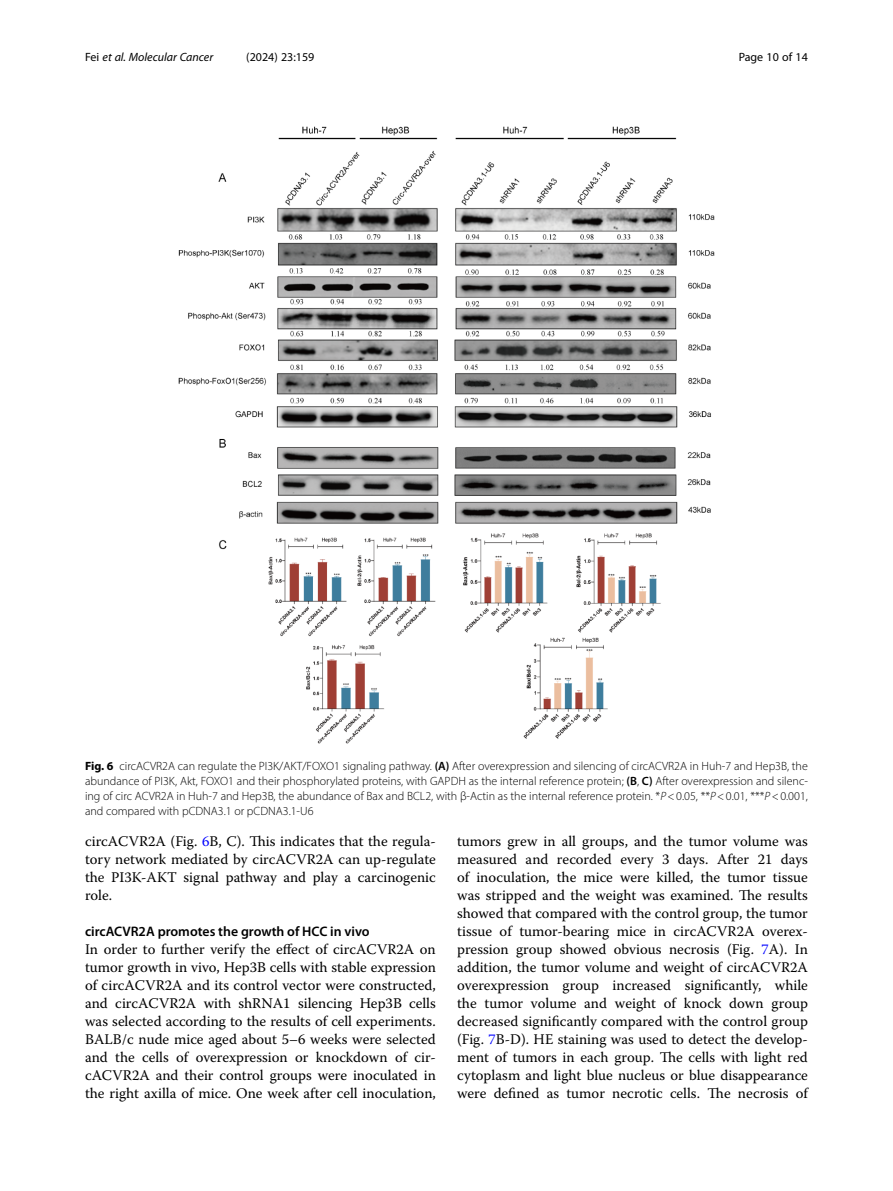
<style>
.page{position:relative;width:893px;height:1191px;background:#fff}
.page>*{position:absolute;margin:0;border:0;box-sizing:border-box;transform-origin:0 0}
.Body_Text{font:14.7px/18px "Warnock Pro";color:#000;text-align:justify}
.Head_2{font:600 13.8px "Myriad Pro";color:#000}
.Figure_Caption{font:300 12px/15px "Myriad Pro";color:#000;text-align:justify}
.t1{font:italic 12px "Myriad Pro";color:#000}
.t2{font:12px "Myriad Pro";color:#000}
.s1{font-style:normal}
.s2{font-weight:700}
.s3{font-weight:600}
.s4{font-style:italic}
.s5{color:#00f}
</style>
<div class="page">
<img style="left:179px;top:126px;width:535px;height:617px">
<p class="t1" style="left:85px;top:50px;width:130px"><span class="s1">Fei</span> et al. Molecular Cancer</p>
<p class="t2" style="left:246px;top:50px;width:70px">(2024) 23:159</p>
<p class="t2" style="left:739px;top:50px;width:71px">Page 10 of 14</p>
<p class="Figure_Caption" style="left:85px;top:758px;width:724px"><span class="s2">Fig. 6</span> circACVR2A can regulate the PI3K/AKT/FOXO1 signaling pathway. <span class="s3">(A)</span> After overexpression and silencing of circACVR2A in Huh-7 and Hep3B, the abundance of PI3K, Akt, FOXO1 and their phosphorylated proteins, with GAPDH as the internal reference protein; <span class="s3">(B</span>, <span class="s3">C)</span> After overexpression and silenc&shy;ing of circ ACVR2A in Huh-7 and Hep3B, the abundance of Bax and BCL2, with β-Actin as the internal reference protein. *<span class="s4">P</span>&lt;0.05, **<span class="s4">P</span>&lt;0.01, ***<span class="s4">P</span>&lt;0.001, and compared with pCDNA3.1 or pCDNA3.1-U6</p>
<p class="Body_Text" style="left:85px;top:832px;width:352px">circACVR2A (Fig. <span class="s5">6</span>B, C). This indicates that the regula&shy;tory network mediated by circACVR2A can up-regulate the PI3K-AKT signal pathway and play a carcinogenic role.</p>
<p class="Head_2" style="left:85px;top:923px;width:286px">circACVR2A promotes the growth of HCC in vivo</p>
<p class="Body_Text" style="left:85px;top:940px;width:352px">In order to further verify the effect of circACVR2A on tumor growth in vivo, Hep3B cells with stable expression of circACVR2A and its control vector were constructed, and circACVR2A with shRNA1 silencing Hep3B cells was selected according to the results of cell experiments.<br>BALB/c nude mice aged about 5–6 weeks were selected and the cells of overexpression or knockdown of cir&shy;cACVR2A and their control groups were inoculated in the right axilla of mice. One week after cell inoculation,</p>
<p class="Body_Text" style="left:457px;top:832px;width:352px">tumors grew in all groups, and the tumor volume was measured and recorded every 3 days. After 21 days of inoculation, the mice were killed, the tumor tissue was stripped and the weight was examined. The results showed that compared with the control group, the tumor tissue of tumor-bearing mice in circACVR2A overex&shy;pression group showed obvious necrosis (Fig. <span class="s5">7</span>A). In addition, the tumor volume and weight of circACVR2A overexpression group increased significantly, while the tumor volume and weight of knock down group decreased significantly compared with the control group (Fig. <span class="s5">7</span>B-D). HE staining was used to detect the develop&shy;ment of tumors in each group. The cells with light red cytoplasm and light blue nucleus or blue disappearance were defined as tumor necrotic cells. The necrosis of</p>
</div>
